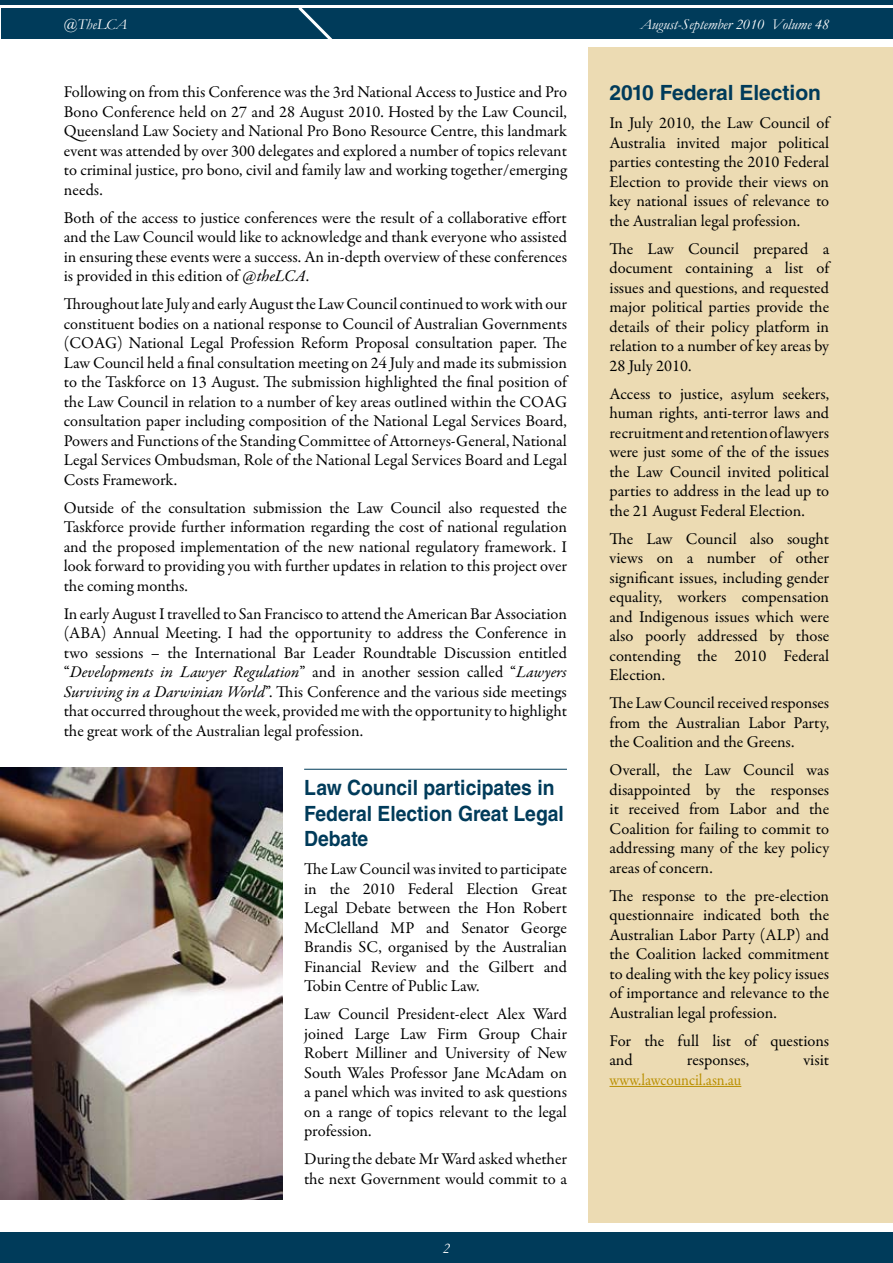
<style>
.page{position:relative;width:893px;height:1263px;background:#fff}
.page>*{position:absolute;margin:0;border:0;box-sizing:border-box;transform-origin:0 0}
.t1{font:700 21px/25.5px "Helvetica LT Std";color:#003b5a;scale:.92 1}
.t2{font:700 21px "Helvetica LT Std";color:#003b5a}
.t3{font:16.5px/19.5px "Garamond Premr Pro";color:#000;text-align:justify}
.t4{font:16.5px "Garamond Premr Pro";color:#b98f00;scale:.92 1}
.t5{font:italic 15px "Garamond";color:#fff}
.s1{font-style:italic}
</style>
<div class="page">
<div style="left:0;top:1232px;width:893px;height:31px;background:#003b5a"></div>
<div style="left:1px;top:8px;width:892px;height:31px;background:#003b5a"></div>
<svg style="left:295px;top:4px;width:40px;height:35px"></svg>
<hr style="left:0;top:0;width:893px;height:4px;background:#003b5a">
<div style="left:588px;top:47px;width:305px;height:1175px;background:#ecdbb3"></div>
<hr style="left:304px;top:769px;width:263px;height:1px;background:#003b5a">
<img style="left:0;top:768px;width:283px;height:431px">
<hr style="left:609px;top:1086px;width:132px;height:1px;background:#b98f00">
<p class="t5" style="left:64px;top:14px;width:65px">@TheLCA</p>
<p class="t5" style="left:640px;top:14px;width:190px">August-September 2010 Volume 48</p>
<p class="t3" style="left:64px;top:82px;width:505px">Following on from this Conference was the 3rd National Access to Justice and Pro Bono Conference held on 27 and 28 August 2010. Hosted by the Law Council, Queensland Law Society and National Pro Bono Resource Centre, this landmark event was attended by over 300 delegates and explored a number of topics relevant to criminal justice, pro bono, civil and family law and working together/emerging needs.</p>
<p class="t3" style="left:64px;top:208px;width:505px">Both of the access to justice conferences were the result of a collaborative effort and the Law Council would like to acknowledge and thank everyone who assisted in ensuring these events were a success. An in-depth overview of these conferences is provided in this edition of <span class="s1">@theLCA</span>.</p>
<p class="t3" style="left:64px;top:294px;width:505px">Throughout late July and early August the Law Council continued to work with our constituent bodies on a national response to Council of Australian Governments (COAG) National Legal Profession Reform Proposal consultation paper. The Law Council held a final consultation meeting on 24 July and made its submission to the Taskforce on 13 August. The submission highlighted the final position of the Law Council in relation to a number of key areas outlined within the COAG consultation paper including composition of the National Legal Services Board, Powers and Functions of the Standing Committee of Attorneys-General, National Legal Services Ombudsman, Role of the National Legal Services Board and Legal Costs Framework.</p>
<p class="t3" style="left:64px;top:498px;width:505px">Outside of the consultation submission the Law Council also requested the Taskforce provide further information regarding the cost of national regulation and the proposed implementation of the new national regulatory framework. I look forward to providing you with further updates in relation to this project over the coming months.</p>
<p class="t3" style="left:64px;top:604px;width:505px">In early August I travelled to San Francisco to attend the American Bar Association (ABA) Annual Meeting. I had the opportunity to address the Conference in two sessions – the International Bar Leader Roundtable Discussion entitled “<span class="s1">Developments in Lawyer Regulation</span>” and in another session called “<span class="s1">Lawyers Surviving in a Darwinian World</span>”. This Conference and the various side meetings that occurred throughout the week, provided me with the opportunity to highlight the great work of the Australian legal profession.</p>
<p class="t1" style="left:304px;top:775px;width:284px">Law Council participates in<br>Federal Election Great Legal<br>Debate</p>
<p class="t3" style="left:304px;top:859px;width:264px">The Law Council was invited to participate in the 2010 Federal Election Great Legal Debate between the Hon Robert McClelland MP and Senator George Brandis SC, organised by the Australian Financial Review and the Gilbert and Tobin Centre of Public Law.</p>
<p class="t3" style="left:304px;top:1005px;width:264px">Law Council President-elect Alex Ward joined Large Law Firm Group Chair Robert Milliner and University of New South Wales Professor Jane McAdam on a panel which was invited to ask questions on a range of topics relevant to the legal profession.</p>
<p class="t3" style="left:304px;top:1150px;width:264px">During the debate Mr Ward asked whether the next Government would commit to a</p>
<p class="t5" style="left:443px;top:1238px;width:9px">2</p>
<p class="t2" style="left:609px;top:80px;width:213px">2010 Federal Election</p>
<p class="t3" style="left:609px;top:114px;width:221px">In July 2010, the Law Council of Australia invited major political parties contesting the 2010 Federal Election to provide their views on key national issues of relevance to the Australian legal profession.</p>
<p class="t3" style="left:609px;top:239px;width:221px">The Law Council prepared a document containing a list of issues and questions, and requested major political parties provide the details of their policy platform in relation to a number of key areas by 28 July 2010.</p>
<p class="t3" style="left:609px;top:384px;width:221px">Access to justice, asylum seekers, human rights, anti-terror laws and recruitment and retention of lawyers were just some of the of the issues the Law Council invited political parties to address in the lead up to the 21 August Federal Election.</p>
<p class="t3" style="left:609px;top:529px;width:221px">The Law Council also sought views on a number of other significant issues, including gender equality, workers compensation and Indigenous issues which were also poorly addressed by those contending the 2010 Federal Election.</p>
<p class="t3" style="left:609px;top:694px;width:221px">The Law Council received responses from the Australian Labor Party, the Coalition and the Greens.</p>
<p class="t3" style="left:609px;top:761px;width:221px">Overall, the Law Council was disappointed by the responses it received from Labor and the Coalition for failing to commit to addressing many of the key policy areas of concern.</p>
<p class="t3" style="left:609px;top:886px;width:221px">The response to the pre-election questionnaire indicated both the Australian Labor Party (ALP) and the Coalition lacked commitment to dealing with the key policy issues of importance and relevance to the Australian legal profession.</p>
<p class="t3" style="left:609px;top:1031px;width:221px">For the full list of questions and</p>
<p class="t3" style="left:687px;top:1051px;width:64px">responses,</p>
<p class="t3" style="left:803px;top:1051px;width:27px">visit</p>
<p class="t4" style="left:609px;top:1070px;width:145px">www.lawcouncil.asn.au</p>
</div>
